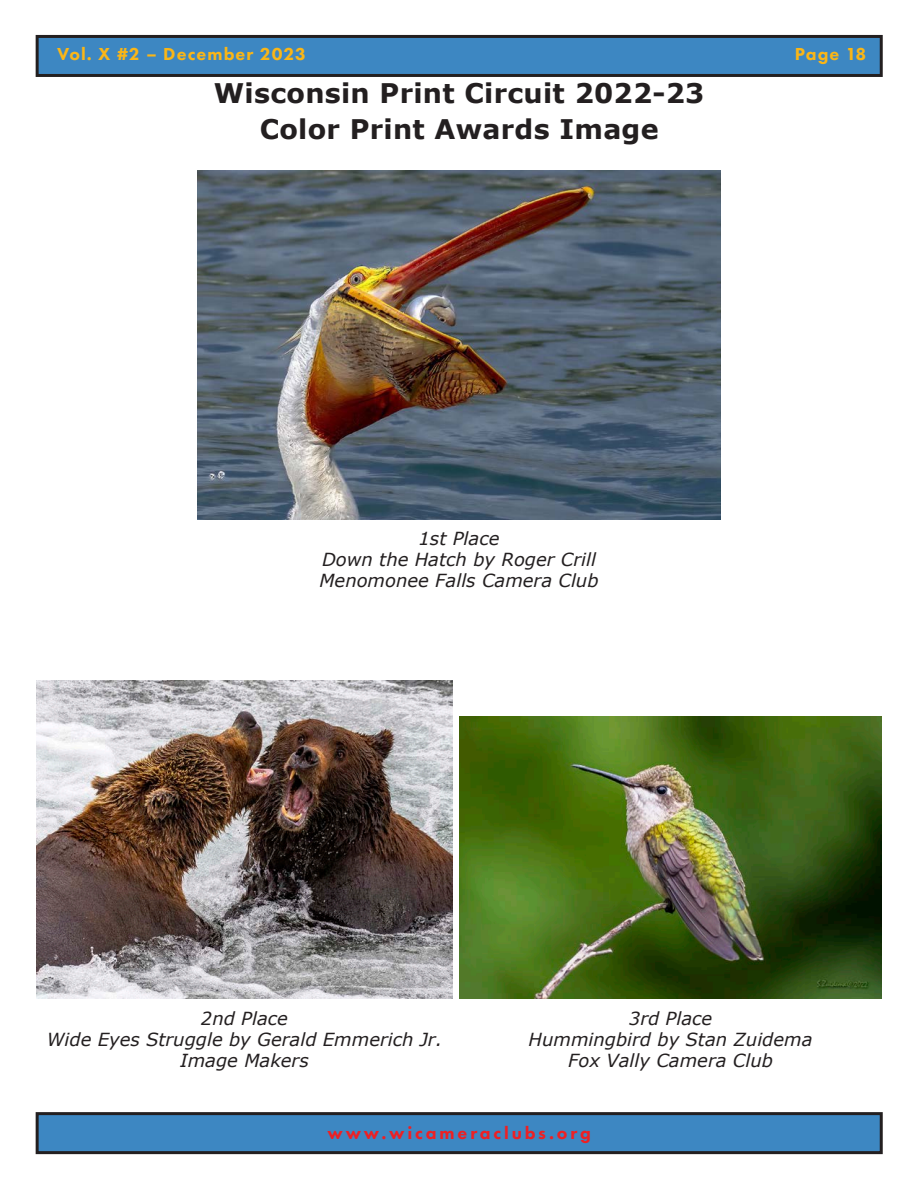
<style>
.page{position:relative;width:918px;height:1188px;background:#fff}
.page>*{position:absolute;margin:0;border:0;box-sizing:border-box;transform-origin:0 0}
.Titles{font:700 27px "Verdana";letter-spacing:.01em;color:#231f20}
.t1{font:italic 18px "Verdana";color:#231f20}
.t2{font:800 18px "Futura PT";letter-spacing:.06em;color:#fab617}
.t3{font:800 18px "Futura PT";letter-spacing:.16em;color:#ed2024}
</style>
<div class="page">
<div style="left:37px;top:1114px;width:844px;height:39px;background:#3d87c2"></div>
<div style="left:36px;top:1112px;width:847px;height:42px;border:3px solid #231f20"></div>
<div style="left:37px;top:36px;width:844px;height:39px;background:#3d87c2"></div>
<div style="left:36px;top:35px;width:847px;height:42px;border:3px solid #231f20"></div>
<img style="left:198px;top:171px;width:522px;height:348px">
<img style="left:36px;top:680px;width:417px;height:318px">
<img style="left:459px;top:716px;width:423px;height:282px">
<p class="t2" style="left:57px;top:43px;width:250px">Vol. X #2 – December 2023</p>
<p class="t2" style="left:795px;top:43px;width:73px">Page 18</p>
<p class="Titles" style="left:214px;top:75px;width:492px">Wisconsin Print Circuit 2022-23</p>
<p class="Titles" style="left:260px;top:111px;width:401px">Color Print Awards Image</p>
<p class="t1" style="left:419px;top:527px;width:82px">1st Place</p>
<p class="t1" style="left:322px;top:548px;width:275px">Down the Hatch by Roger Crill</p>
<p class="t1" style="left:319px;top:569px;width:281px">Menomonee Falls Camera Club</p>
<p class="t1" style="left:201px;top:1007px;width:89px">2nd Place</p>
<p class="t1" style="left:47px;top:1028px;width:397px">Wide Eyes Struggle by Gerald Emmerich Jr.</p>
<p class="t1" style="left:180px;top:1049px;width:130px">Image Makers</p>
<p class="t1" style="left:629px;top:1007px;width:85px">3rd Place</p>
<p class="t1" style="left:529px;top:1028px;width:285px">Hummingbird by Stan Zuidema</p>
<p class="t1" style="left:568px;top:1049px;width:206px">Fox Vally Camera Club</p>
<p class="t3" style="left:327px;top:1122px;width:265px">www.wicameraclubs.org</p>
</div>
